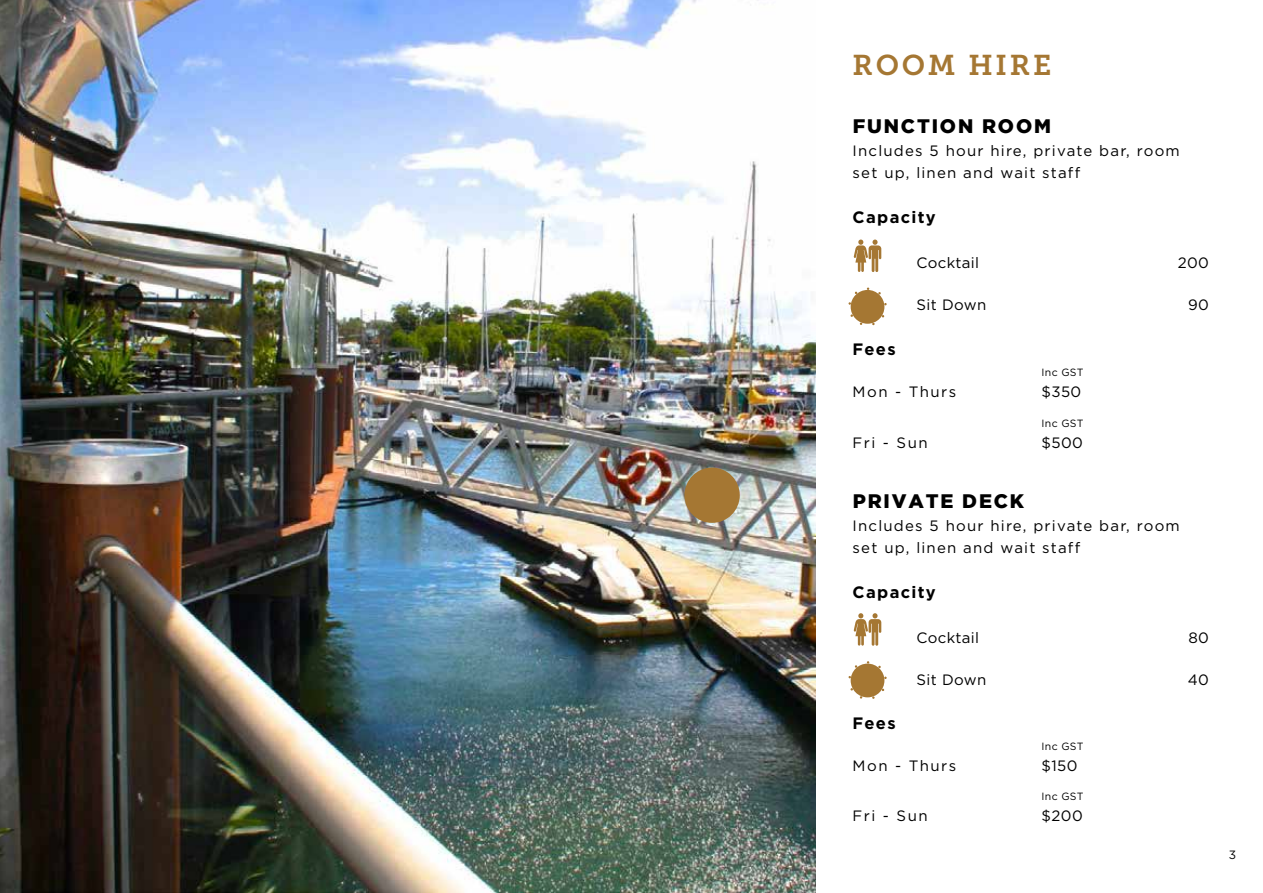
<style>
.page{position:relative;width:1263px;height:893px;background:#fff}
.page>*{position:absolute;margin:0;border:0;box-sizing:border-box;transform-origin:0 0}
.t1{font:28.5px "Museo Slab 700";letter-spacing:.095em;color:#a57733}
.t2{font:900 19.5px "Gotham";letter-spacing:.095em;color:#000}
.t3{font:700 16.5px "Gotham";letter-spacing:.08em;color:#000}
.t4{font:15px/22.5px "Gotham";letter-spacing:.08em;color:#000}
.t5{font:15px "Gotham";letter-spacing:.1em;color:#000}
.t6{font:15px "Gotham";letter-spacing:.025em;color:#000}
.t7{font:12px "Gotham";color:#000}
.t8{font:10.5px "Gotham";letter-spacing:.025em;color:#000}
</style>
<div class="page">
<img style="left:0;top:0;width:816px;height:893px">
<svg style="left:854px;top:240px;width:27px;height:32px"></svg>
<div style="left:684px;top:468px;width:56px;height:55px;background:#a57733;border-radius:50%"></div>
<div style="left:851px;top:290px;width:33px;height:34px;background:#a57733;border-radius:50%"></div>
<svg style="left:854px;top:613px;width:27px;height:33px"></svg>
<div style="left:851px;top:664px;width:33px;height:33px;background:#a57733;border-radius:50%"></div>
<h1 class="t1" style="left:853px;top:49px;width:200px">ROOM HIRE</h1>
<h2 class="t2" style="left:853px;top:115px;width:200px">FUNCTION ROOM</h2>
<p class="t4" style="left:853px;top:139px;width:329px">Includes 5 hour hire, private bar, room set up, linen and wait staff</p>
<p class="t3" style="left:853px;top:208px;width:85px">Capacity</p>
<p class="t6" style="left:916px;top:253px;width:64px">Cocktail</p>
<p class="t4" style="left:1178px;top:251px;width:33px">200</p>
<p class="t4" style="left:916px;top:293px;width:71px">Sit Down</p>
<p class="t4" style="left:1188px;top:293px;width:22px">90</p>
<p class="t3" style="left:853px;top:340px;width:45px">Fees</p>
<p class="t8" style="left:1042px;top:366px;width:43px">Inc GST</p>
<p class="t5" style="left:853px;top:382px;width:105px">Mon - Thurs</p>
<p class="t4" style="left:1042px;top:380px;width:41px">$350</p>
<p class="t8" style="left:1042px;top:416px;width:43px">Inc GST</p>
<p class="t4" style="left:853px;top:431px;width:77px">Fri - Sun</p>
<p class="t4" style="left:1042px;top:431px;width:43px">$500</p>
<h2 class="t2" style="left:853px;top:490px;width:173px">PRIVATE DECK</h2>
<p class="t4" style="left:853px;top:514px;width:329px">Includes 5 hour hire, private bar, room set up, linen and wait staff</p>
<p class="t3" style="left:853px;top:583px;width:85px">Capacity</p>
<p class="t6" style="left:916px;top:628px;width:64px">Cocktail</p>
<p class="t4" style="left:1188px;top:626px;width:22px">80</p>
<p class="t4" style="left:916px;top:668px;width:71px">Sit Down</p>
<p class="t4" style="left:1188px;top:668px;width:23px">40</p>
<p class="t3" style="left:853px;top:713px;width:45px">Fees</p>
<p class="t8" style="left:1042px;top:739px;width:43px">Inc GST</p>
<p class="t5" style="left:853px;top:756px;width:105px">Mon - Thurs</p>
<p class="t4" style="left:1042px;top:754px;width:37px">$150</p>
<p class="t8" style="left:1042px;top:790px;width:43px">Inc GST</p>
<p class="t4" style="left:853px;top:804px;width:77px">Fri - Sun</p>
<p class="t4" style="left:1042px;top:804px;width:43px">$200</p>
<p class="t7" style="left:1229px;top:847px;width:9px">3</p>
</div>
